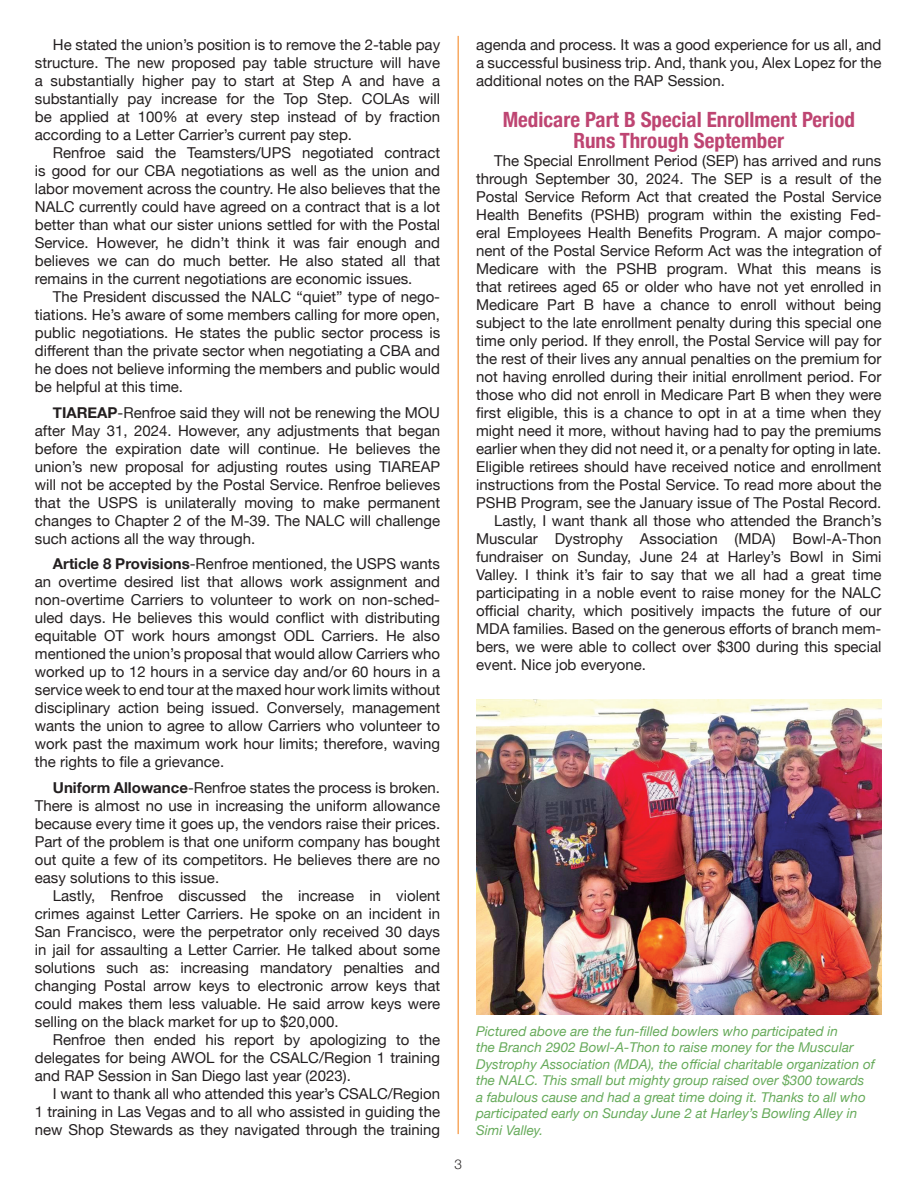
<style>
.page{position:relative;width:919px;height:1189px;background:#fff}
.page>*{position:absolute;margin:0;border:0;box-sizing:border-box;transform-origin:0 0}
.t1{font:700 condensed 21px/20.2px "Helvetica Neue";color:#be4572;text-align:center}
.t2{font:15px/18px "Helvetica Neue";color:#231f20;text-align:justify}
.t3{font:italic 13.5px/16.5px "Helvetica Neue";color:#66aa5a}
.t4{font:300 13.5px "Helvetica Neue";color:#231f20}
.s1{font-weight:700}
</style>
<div class="page">
<hr style="left:457px;top:36px;width:1px;height:1098px;background:#f68d2e">
<img style="left:476px;top:699px;width:405px;height:316px">
<p class="t2" style="left:35px;top:37px;width:407px;text-indent:18px">He stated the union’s position is to remove the 2-table pay structure. The new proposed pay table structure will have a substantially higher pay to start at Step A and have a substantially pay increase for the Top Step. COLAs will be applied at 100% at every step instead of by fraction according to a Letter Carrier’s current pay step.</p>
<p class="t2" style="left:35px;top:145px;width:407px;text-indent:18px">Renfroe said the Teamsters/UPS negotiated contract is good for our CBA negotiations as well as the union and labor movement across the country. He also believes that the NALC currently could have agreed on a contract that is a lot better than what our sister unions settled for with the Postal Service. However, he didn’t think it was fair enough and believes we can do much better. He also stated all that remains in the current negotiations are economic issues.</p>
<p class="t2" style="left:35px;top:289px;width:407px;text-indent:18px">The President discussed the NALC “quiet” type of nego&shy;tiations. He’s aware of some members calling for more open, public negotiations. He states the public sector process is different than the private sector when negotiating a CBA and he does not believe informing the members and public would be helpful at this time.</p>
<p class="t2" style="left:35px;top:404px;width:407px;text-indent:18px"><span class="s1">TIAREAP</span>-Renfroe said they will not be renewing the MOU after May 31, 2024. However, any adjustments that began before the expiration date will continue. He believes the union’s new proposal for adjusting routes using TIAREAP will not be accepted by the Postal Service. Renfroe believes that the USPS is unilaterally moving to make permanent changes to Chapter 2 of the M-39. The NALC will challenge such actions all the way through.</p>
<p class="t2" style="left:35px;top:556px;width:407px;text-indent:18px"><span class="s1">Article 8 Provisions</span>-Renfroe mentioned, the USPS wants an overtime desired list that allows work assignment and non-overtime Carriers to volunteer to work on non-sched&shy;uled days. He believes this would conflict with distributing equitable OT work hours amongst ODL Carriers. He also mentioned the union’s proposal that would allow Carriers who worked up to 12 hours in a service day and/or 60 hours in a service week to end tour at the maxed hour work limits without disciplinary action being issued. Conversely, management wants the union to agree to allow Carriers who volunteer to work past the maximum work hour limits; therefore, waving the rights to file a grievance.</p>
<p class="t2" style="left:35px;top:779px;width:407px;text-indent:18px"><span class="s1">Uniform Allowance</span>-Renfroe states the process is broken.<br>There is almost no use in increasing the uniform allowance because every time it goes up, the vendors raise their prices.<br>Part of the problem is that one uniform company has bought out quite a few of its competitors. He believes there are no easy solutions to this issue.</p>
<p class="t2" style="left:35px;top:887px;width:407px;text-indent:18px">Lastly, Renfroe discussed the increase in violent crimes against Letter Carriers. He spoke on an incident in San Francisco, were the perpetrator only received 30 days in jail for assaulting a Letter Carrier. He talked about some solutions such as: increasing mandatory penalties and changing Postal arrow keys to electronic arrow keys that could makes them less valuable. He said arrow keys were selling on the black market for up to $20,000.</p>
<p class="t2" style="left:35px;top:1031px;width:407px;text-indent:18px">Renfroe then ended his report by apologizing to the delegates for being AWOL for the CSALC/Region 1 training and RAP Session in San Diego last year (2023).</p>
<p class="t2" style="left:35px;top:1085px;width:406px;text-indent:18px">I want to thank all who attended this year’s CSALC/Region 1 training in Las Vegas and to all who assisted in guiding the new Shop Stewards as they navigated through the training</p>
<p class="t2" style="left:476px;top:37px;width:407px">agenda and process. It was a good experience for us all, and a successful business trip. And, thank you, Alex Lopez for the additional notes on the RAP Session.</p>
<h1 class="t1" style="left:502px;top:108px;width:354px">Medicare Part B Special Enrollment Period<br>Runs Through September</h1>
<p class="t2" style="left:494px;top:152px;width:388px">The Special Enrollment Period (SEP) has arrived and runs</p>
<p class="t2" style="left:476px;top:170px;width:407px">through September 30, 2024. The SEP is a result of the</p>
<p class="t2" style="left:476px;top:188px;width:407px">Postal Service Reform Act that created the Postal Service</p>
<p class="t2" style="left:476px;top:206px;width:407px">Health Benefits (PSHB) program within the existing Fed-</p>
<p class="t2" style="left:476px;top:224px;width:407px">eral Employees Health Benefits Program. A major compo-</p>
<p class="t2" style="left:476px;top:242px;width:407px">nent of the Postal Service Reform Act was the integration of</p>
<p class="t2" style="left:476px;top:260px;width:406px">Medicare with the PSHB program. What this means is</p>
<p class="t2" style="left:476px;top:278px;width:407px">that retirees aged 65 or older who have not yet enrolled in</p>
<p class="t2" style="left:476px;top:296px;width:406px">Medicare Part B have a chance to enroll without being</p>
<p class="t2" style="left:476px;top:314px;width:407px">subject to the late enrollment penalty during this special one</p>
<p class="t2" style="left:476px;top:332px;width:406px">time only period. If they enroll, the Postal Service will pay for</p>
<p class="t2" style="left:476px;top:350px;width:407px">the rest of their lives any annual penalties on the premium for</p>
<p class="t2" style="left:476px;top:368px;width:407px">not having enrolled during their initial enrollment period. For</p>
<p class="t2" style="left:476px;top:386px;width:406px">those who did not enroll in Medicare Part B when they were</p>
<p class="t2" style="left:476px;top:404px;width:406px">first eligible, this is a chance to opt in at a time when they</p>
<p class="t2" style="left:476px;top:422px;width:407px">might need it more, without having had to pay the premiums</p>
<p class="t2" style="left:476px;top:440px;width:406px">earlier when they did not need it, or a penalty for opting in late.</p>
<p class="t2" style="left:476px;top:458px;width:407px">Eligible retirees should have received notice and enrollment</p>
<p class="t2" style="left:476px;top:476px;width:407px">instructions from the Postal Service. To read more about the</p>
<p class="t2" style="left:476px;top:494px;width:407px">PSHB Program, see the January issue of The Postal Record.</p>
<p class="t2" style="left:494px;top:512px;width:389px">Lastly, I want thank all those who attended the Branch’s</p>
<p class="t2" style="left:476px;top:530px;width:406px">Muscular Dystrophy Association (MDA) Bowl-A-Thon</p>
<p class="t2" style="left:476px;top:548px;width:407px">fundraiser on Sunday, June 24 at Harley’s Bowl in Simi</p>
<p class="t2" style="left:476px;top:566px;width:407px">Valley. I think it’s fair to say that we all had a great time</p>
<p class="t2" style="left:476px;top:584px;width:407px">participating in a noble event to raise money for the NALC</p>
<p class="t2" style="left:476px;top:602px;width:406px">official charity, which positively impacts the future of our</p>
<p class="t2" style="left:476px;top:620px;width:407px">MDA families. Based on the generous efforts of branch mem-</p>
<p class="t2" style="left:476px;top:638px;width:406px">bers, we were able to collect over $300 during this special</p>
<p class="t2" style="left:476px;top:656px;width:171px">event. Nice job everyone.</p>
<p class="t4" style="left:454px;top:1153px;width:9px">3</p>
<p class="t3" style="left:476px;top:1023px;width:400px">Pictured above are the fun-filled bowlers who participated in<br>the Branch 2902 Bowl-A-Thon to raise money for the Muscular Dystrophy Association (MDA), the official charitable organization of the NALC. This small but mighty group raised over $300 towards<br>a fabulous cause and had a great time doing it. Thanks to all who participated early on Sunday June 2 at Harley’s Bowling Alley in Simi Valley.</p>
</div>
